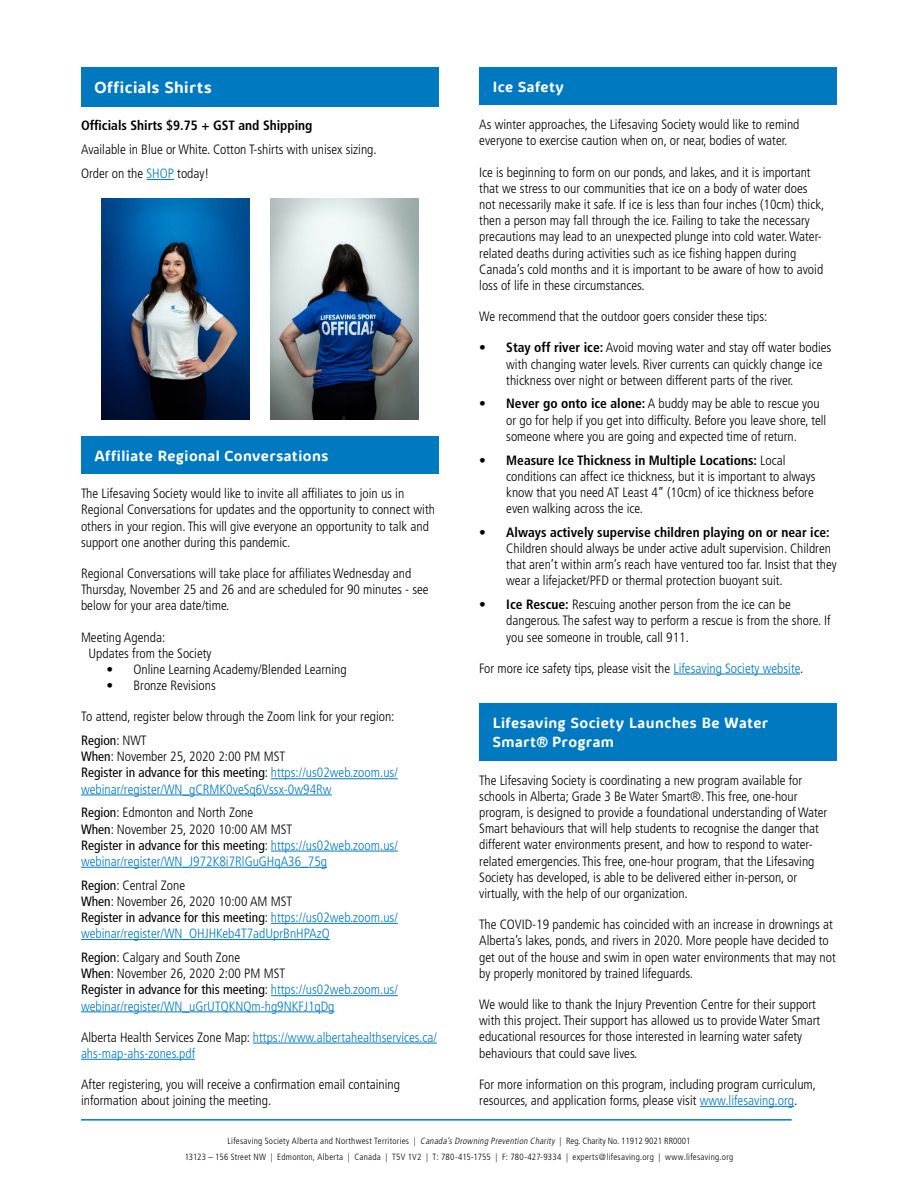
<style>
.page{position:relative;width:918px;height:1188px;background:#fff}
.page>*{position:absolute;margin:0;border:0;box-sizing:border-box;transform-origin:0 0}
.t1{font:700 16.5px "Kabrio Alternate";letter-spacing:.025em;color:#fff}
.t2{font:700 15px/19.5px "Kabrio Alternate";letter-spacing:.025em;color:#fff}
.t3{font:300 condensed 13.5px/16.2px "Frutiger";color:#000}
.t4{font:300 condensed 13.5px/16.2px "Frutiger";color:#0079c1}
.t5{font:700 condensed 13.5px "Frutiger";color:#000}
.t6{font:300 condensed 9px/15px "Frutiger";letter-spacing:.03em;color:#000;text-align:center}
.s1{color:#0079c1}
.s2{font-weight:400}
.s3{font-weight:400;color:#000}
.s4{color:#000}
.s5{font-weight:700}
.s6{font-style:italic}
</style>
<div class="page">
<hr style="left:81px;top:1119px;width:711px;height:2px;background:#0079c1">
<div style="left:479px;top:68px;width:358px;height:37px;background:#0079c1"></div>
<hr style="left:673px;top:674px;width:127px;height:1px;background:#0079c1">
<div style="left:81px;top:437px;width:358px;height:37px;background:#0079c1"></div>
<hr style="left:271px;top:778px;width:127px;height:1px;background:#0079c1">
<hr style="left:81px;top:795px;width:251px;height:1px;background:#0079c1">
<hr style="left:271px;top:851px;width:127px;height:1px;background:#0079c1">
<hr style="left:81px;top:867px;width:246px;height:1px;background:#0079c1">
<hr style="left:271px;top:923px;width:127px;height:1px;background:#0079c1">
<hr style="left:81px;top:939px;width:249px;height:1px;background:#0079c1">
<hr style="left:271px;top:995px;width:127px;height:1px;background:#0079c1">
<hr style="left:81px;top:1012px;width:254px;height:1px;background:#0079c1">
<hr style="left:253px;top:1043px;width:184px;height:1px;background:#0079c1">
<hr style="left:81px;top:1059px;width:114px;height:1px;background:#0079c1">
<div style="left:81px;top:68px;width:358px;height:39px;background:#0079c1"></div>
<svg style="left:147px;top:179px;width:27px;height:1px"></svg>
<img style="left:102px;top:198px;width:147px;height:222px">
<img style="left:270px;top:198px;width:148px;height:222px">
<div style="left:479px;top:704px;width:358px;height:57px;background:#0079c1"></div>
<hr style="left:700px;top:1106px;width:94px;height:1px;background:#0079c1">
<p class="t1" style="left:94px;top:77px;width:119px">Officials Shirts</p>
<p class="t5" style="left:81px;top:118px;width:233px">Officials Shirts $9.75 + GST and Shipping</p>
<p class="t3" style="left:81px;top:138px;width:297px;line-height:24px">Available in Blue or White. Cotton T-shirts with unisex sizing.<br>Order on the <span class="s1">SHOP</span> today!</p>
<p class="t2" style="left:94px;top:447px;width:235px">Affiliate Regional Conversations</p>
<p class="t3" style="left:81px;top:486px;width:356px">The Lifesaving Society would like to invite all affiliates to join us in Regional Conversations for updates and the opportunity to connect with others in your region. This will give everyone an opportunity to talk and support one another during this pandemic.</p>
<p class="t3" style="left:81px;top:565px;width:349px">Regional Conversations will take place for affiliates Wednesday and<br>Thursday, November 25 and 26 and are scheduled for 90 minutes - see below for your area date/time.</p>
<p class="t3" style="left:89px;top:629px;width:125px;text-indent:-8px">Meeting Agenda:<br>Updates from the Society</p>
<p class="t3" style="left:107px;top:661px;width:242px">• Online Learning Academy/Blended Learning</p>
<p class="t3" style="left:107px;top:678px;width:111px">• Bronze Revisions</p>
<p class="t3" style="left:81px;top:705px;width:315px;line-height:23.7px">To attend, register below through the Zoom link for your region:<br><span class="s2">Region</span>: NWT</p>
<p class="t4" style="left:81px;top:749px;width:318px"><span class="s3">When</span><span class="s4">: November 25, 2020 2:00 PM MST<br></span><span class="s3">Register in advance for this meeting</span><span class="s4">:</span> https://us02web.zoom.us/ webinar/register/WN_gCRMK0veSq6Vssx-0w94Rw</p>
<p class="t4" style="left:81px;top:805px;width:318px"><span class="s3">Region</span><span class="s4">: Edmonton and North Zone<br></span><span class="s3">When</span><span class="s4">: November 25, 2020 10:00 AM MST<br></span><span class="s3">Register in advance for this meeting</span><span class="s4">:</span> https://us02web.zoom.us/ webinar/register/WN_J972K8i7RlGuGHqA36_75g</p>
<p class="t4" style="left:81px;top:877px;width:318px"><span class="s3">Region</span><span class="s4">: Central Zone<br></span><span class="s3">When</span><span class="s4">: November 26, 2020 10:00 AM MST<br></span><span class="s3">Register in advance for this meeting</span><span class="s4">:</span> https://us02web.zoom.us/ webinar/register/WN_OHJHKeb4T7adUprBnHPAzQ</p>
<p class="t4" style="left:81px;top:949px;width:318px"><span class="s3">Region</span><span class="s4">: Calgary and South Zone<br></span><span class="s3">When</span><span class="s4">: November 26, 2020 2:00 PM MST<br></span><span class="s3">Register in advance for this meeting</span><span class="s4">:</span> https://us02web.zoom.us/ webinar/register/WN_uGrUTQKNQm-hg9NKFJ1qDg</p>
<p class="t4" style="left:81px;top:1029px;width:357px"><span class="s4">Alberta Health Services Zone Map:</span> https://www.albertahealthservices.ca/ ahs-map-ahs-zones.pdf</p>
<p class="t3" style="left:81px;top:1077px;width:321px">After registering, you will receive a confirmation email containing information about joining the meeting.</p>
<p class="t2" style="left:493px;top:78px;width:73px">Ice Safety</p>
<p class="t3" style="left:479px;top:117px;width:322px">As winter approaches, the Lifesaving Society would like to remind everyone to exercise caution when on, or near, bodies of water.</p>
<p class="t3" style="left:479px;top:164px;width:347px">Ice is beginning to form on our ponds, and lakes, and it is important that we stress to our communities that ice on a body of water does not necessarily make it safe. If ice is less than four inches (10cm) thick, then a person may fall through the ice. Failing to take the necessary precautions may lead to an unexpected plunge into cold water. Water&shy;related deaths during activities such as ice fishing happen during Canada’s cold months and it is important to be aware of how to avoid loss of life in these circumstances.</p>
<p class="t3" style="left:479px;top:309px;width:290px">We recommend that the outdoor goers consider these tips:</p>
<p class="t3" style="left:506px;top:340px;width:327px;text-indent:-27px"><span class="s5">• Stay off river ice:</span> Avoid moving water and stay off water bodies with changing water levels. River currents can quickly change ice thickness over night or between different parts of the river.</p>
<p class="t3" style="left:506px;top:396px;width:322px;text-indent:-27px"><span class="s5">• Never go onto ice alone:</span> A buddy may be able to rescue you or go for help if you get into difficulty. Before you leave shore, tell someone where you are going and expected time of return.</p>
<p class="t3" style="left:506px;top:452px;width:311px;text-indent:-27px"><span class="s5">• Measure Ice Thickness in Multiple Locations:</span> Local conditions can affect ice thickness, but it is important to always know that you need AT Least 4” (10cm) of ice thickness before even walking across the ice.</p>
<p class="t5" style="left:479px;top:524px;width:352px">• Always actively supervise children playing on or near ice:</p>
<p class="t3" style="left:506px;top:540px;width:332px">Children should always be under active adult supervision. Children that aren’t within arm’s reach have ventured too far. Insist that they wear a lifejacket/PFD or thermal protection buoyant suit.</p>
<p class="t3" style="left:506px;top:597px;width:326px;text-indent:-27px"><span class="s5">• Ice Rescue:</span> Rescuing another person from the ice can be dangerous. The safest way to perform a rescue is from the shore. If you see someone in trouble, call 911.</p>
<p class="t3" style="left:479px;top:660px;width:325px">For more ice safety tips, please visit the <span class="s1">Lifesaving Society website</span>.</p>
<p class="t2" style="left:493px;top:714px;width:277px">Lifesaving Society Launches Be Water<br>Smart® Program</p>
<p class="t3" style="left:479px;top:772px;width:350px">The Lifesaving Society is coordinating a new program available for schools in Alberta; Grade 3 Be Water Smart®. This free, one-hour program, is designed to provide a foundational understanding of Water Smart behaviours that will help students to recognise the danger that different water environments present, and how to respond to water&shy;related emergencies. This free, one-hour program, that the Lifesaving Society has developed, is able to be delivered either in-person, or virtually, with the help of our organization.</p>
<p class="t3" style="left:479px;top:917px;width:358px">The COVID-19 pandemic has coincided with an increase in drownings at Alberta’s lakes, ponds, and rivers in 2020. More people have decided to get out of the house and swim in open water environments that may not by properly monitored by trained lifeguards.</p>
<p class="t3" style="left:479px;top:996px;width:343px">We would like to thank the Injury Prevention Centre for their support with this project. Their support has allowed us to provide Water Smart educational resources for those interested in learning water safety behaviours that could save lives.</p>
<p class="t3" style="left:479px;top:1076px;width:338px">For more information on this program, including program curriculum, resources, and application forms, please visit <span class="s1">www.lifesaving.org</span>.</p>
<p class="t6" style="left:185px;top:1134px;width:550px">Lifesaving Society Alberta and Northwest Territories | <span class="s6">Canada’sDrowning Prevention Charity</span> | Reg. Charity No. 11912 9021 RR0001<br>13123 – 156 Street NW | Edmonton, Alberta | Canada | T5V 1V2 | T: 780-415-1755 | F: 780-427-9334 | experts@lifesaving.org | www.lifesaving.org</p>
</div>
